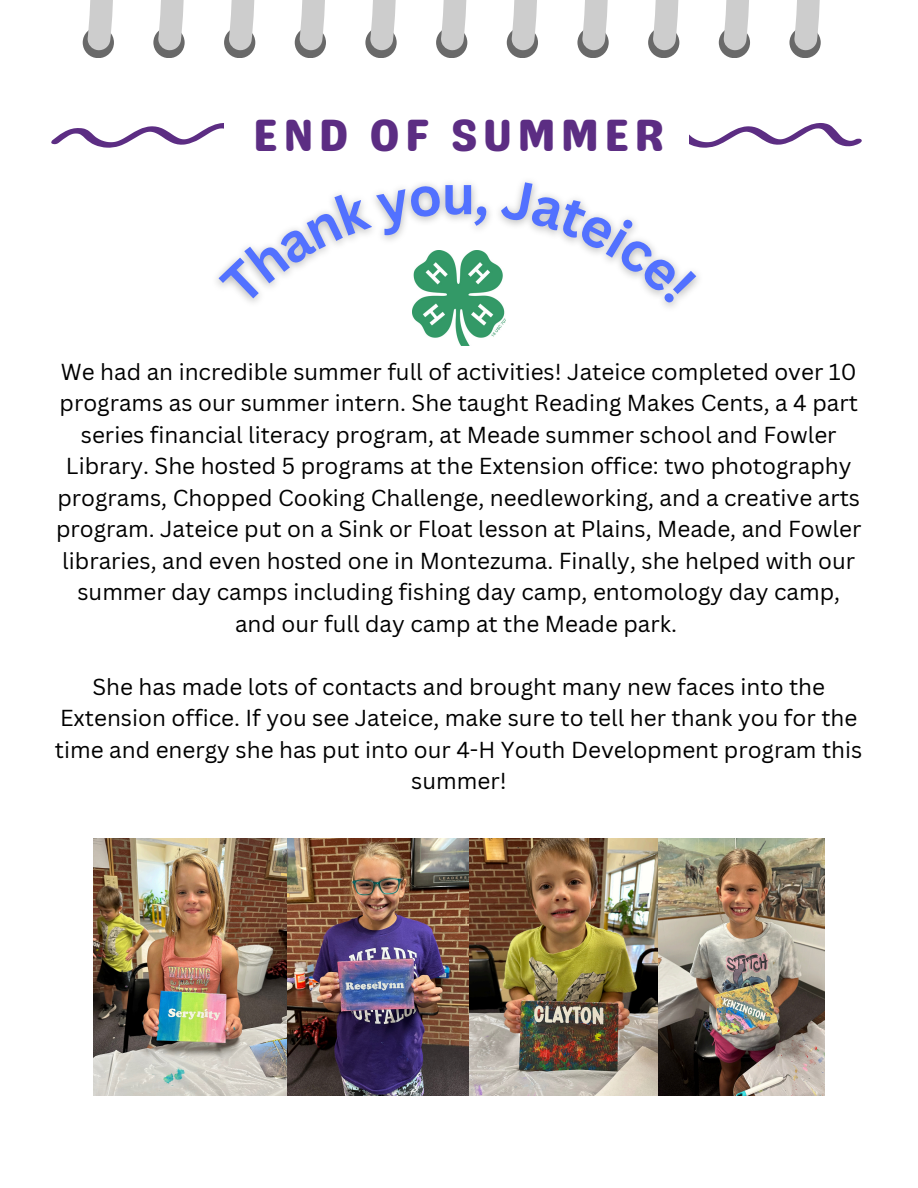
<style>
.page{position:relative;width:918px;height:1188px;background:#fff}
.page>*{position:absolute;margin:0;border:0;box-sizing:border-box;transform-origin:0 0}
.t1{font:700 54px "Canva Sans";color:#5271ff}
.t2{font:45.15px "Genty Sans";letter-spacing:.1em;color:#5c2d83}
.t3{font:22.5px/31.5px "Canva Sans";color:#000;text-align:center}
</style>
<div class="page">
<svg style="left:51px;top:123px;width:172px;height:25px"></svg>
<svg style="left:690px;top:123px;width:172px;height:25px"></svg>
<div style="left:789px;top:27px;width:32px;height:31px;background:#696969;border-radius:50%"></div>
<svg style="left:794px;top:0;width:26px;height:51px"></svg>
<div style="left:719px;top:27px;width:31px;height:31px;background:#696969;border-radius:50%"></div>
<svg style="left:724px;top:0;width:25px;height:51px"></svg>
<div style="left:648px;top:27px;width:31px;height:31px;background:#696969;border-radius:50%"></div>
<svg style="left:653px;top:0;width:26px;height:51px"></svg>
<div style="left:577px;top:27px;width:32px;height:31px;background:#696969;border-radius:50%"></div>
<svg style="left:582px;top:0;width:26px;height:51px"></svg>
<div style="left:507px;top:27px;width:31px;height:31px;background:#696969;border-radius:50%"></div>
<svg style="left:512px;top:0;width:25px;height:51px"></svg>
<div style="left:436px;top:27px;width:31px;height:31px;background:#696969;border-radius:50%"></div>
<svg style="left:441px;top:0;width:26px;height:51px"></svg>
<div style="left:365px;top:27px;width:32px;height:31px;background:#696969;border-radius:50%"></div>
<svg style="left:370px;top:0;width:26px;height:51px"></svg>
<div style="left:295px;top:27px;width:31px;height:31px;background:#696969;border-radius:50%"></div>
<svg style="left:300px;top:0;width:25px;height:51px"></svg>
<div style="left:224px;top:27px;width:31px;height:31px;background:#696969;border-radius:50%"></div>
<svg style="left:229px;top:0;width:25px;height:51px"></svg>
<div style="left:153px;top:27px;width:32px;height:31px;background:#696969;border-radius:50%"></div>
<svg style="left:158px;top:0;width:26px;height:51px"></svg>
<div style="left:83px;top:27px;width:31px;height:31px;background:#696969;border-radius:50%"></div>
<svg style="left:88px;top:0;width:25px;height:51px"></svg>
<img style="left:216px;top:183px;width:483px;height:134px">
<img style="left:413px;top:251px;width:93px;height:94px">
<img style="left:94px;top:838px;width:565px;height:258px">
<img style="left:659px;top:838px;width:165px;height:258px">
<svg style="left:218px;top:184px;width:223px;height:122px"></svg>
<svg style="left:474px;top:206px;width:13px;height:20px"></svg>
<svg style="left:500px;top:181px;width:197px;height:123px"></svg>
<h2 class="t2" style="left:253px;top:109px;width:414px">END OF SUMMER</h2>
<p class="t1" style="left:442px;top:157px;width:35px">u</p>
<p class="t3" style="left:56px;top:355px;width:807px">We had an incredible summer full of activities! Jateice completed over 10 programs as our summer intern. She taught Reading Makes Cents, a 4 part series financial literacy program, at Meade summer school and Fowler Library. She hosted 5 programs at the Extension office: two photography programs, Chopped Cooking Challenge, needleworking, and a creative arts program. Jateice put on a Sink or Float lesson at Plains, Meade, and Fowler libraries, and even hosted one in Montezuma. Finally, she helped with our summer day camps including fishing day camp, entomology day camp, and our full day camp at the Meade park.</p>
<p class="t3" style="left:55px;top:670px;width:809px">She has made lots of contacts and brought many new faces into the Extension office. If you see Jateice, make sure to tell her thank you for the time and energy she has put into our 4-H Youth Development program this summer!</p>
</div>
